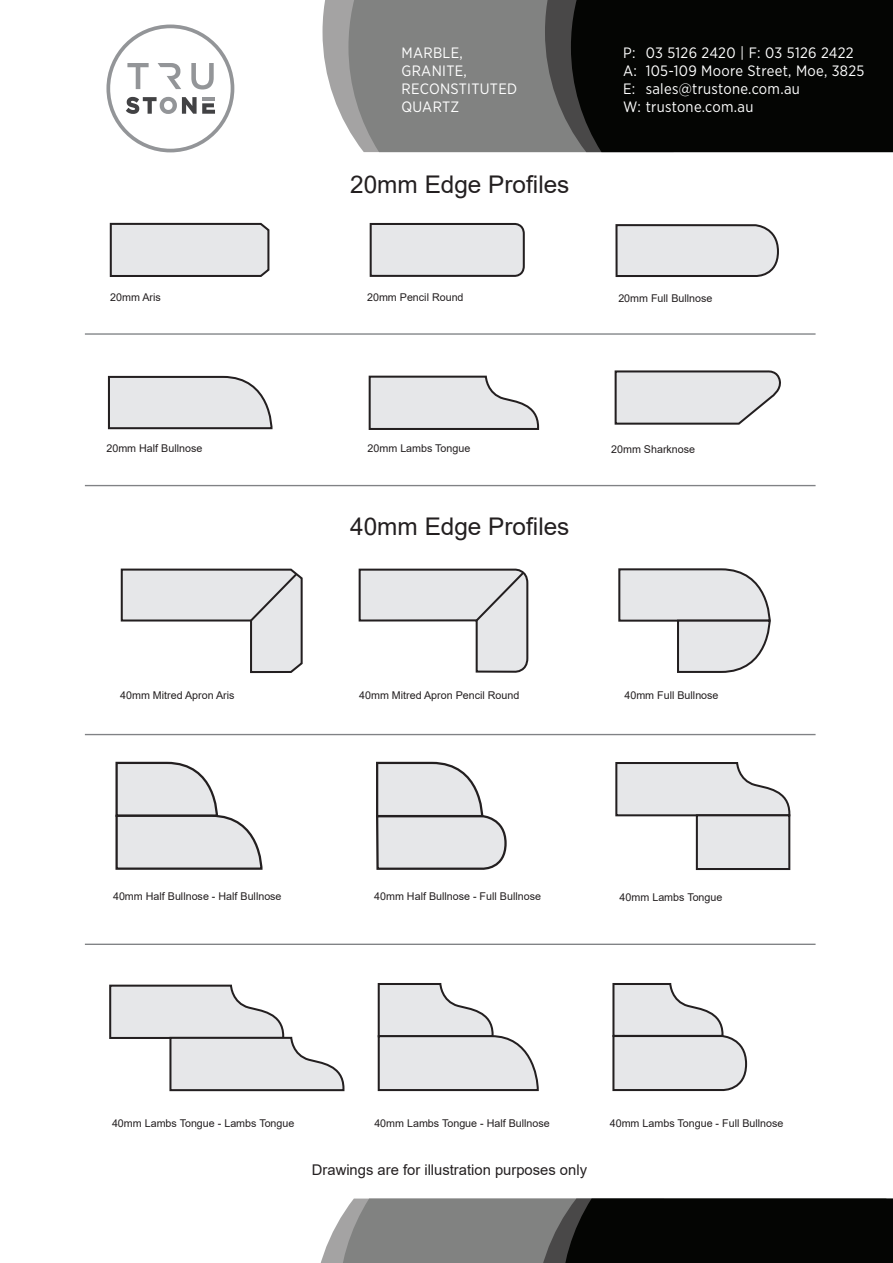
<style>
.page{position:relative;width:893px;height:1263px;background:#fff}
.page>*{position:absolute;margin:0;border:0;box-sizing:border-box;transform-origin:0 0}
.t1{font:24.3px "Arial";color:#231f20}
.t2{font:15px "Gotham Narrow";letter-spacing:.02em;color:#fff}
.t3{font:14.85px "Arial";color:#231f20}
.t4{font:10.65px "Arial";color:#231f20}
</style>
<div class="page">
<svg style="left:322px;top:0;width:26px;height:128px;fill:#a4a3a3"></svg>
<div style="left:348px;top:0;width:197px;height:152px;background:#818281"></div>
<svg style="left:106px;top:25px;width:128px;height:127px"></svg>
<svg style="left:545px;top:0;width:26px;height:152px;background:#5d5d5c"></svg>
<div style="left:571px;top:0;width:322px;height:152px;background:#040503"></div>
<svg style="left:320px;top:1198px;width:573px;height:65px;background:#3f403f"></svg>
<svg style="left:615px;top:224px;width:164px;height:53px;background:#d4d4d6"></svg>
<svg style="left:107px;top:375px;width:166px;height:55px;background:#d6d7d8"></svg>
<svg style="left:376px;top:761px;width:131px;height:109px;background:#d9d9db"></svg>
<svg style="left:115px;top:761px;width:148px;height:109px"></svg>
<svg style="left:618px;top:568px;width:153px;height:105px"></svg>
<svg style="left:368px;top:375px;width:172px;height:55px;background:#d8d8da"></svg>
<svg style="left:615px;top:762px;width:176px;height:55px;background:#dbdbdd"></svg>
<div style="left:697px;top:815px;width:92px;height:54px;background:#e6e7e9"></div>
<div style="left:696px;top:814px;width:94px;height:56px;border:2px solid #231f20"></div>
<svg style="left:377px;top:983px;width:162px;height:109px"></svg>
<hr style="left:85px;top:485px;width:731px;height:1px;background:#808285">
<hr style="left:85px;top:734px;width:731px;height:1px;background:#808285">
<hr style="left:85px;top:944px;width:731px;height:1px;background:#808285">
<hr style="left:85px;top:333px;width:731px;height:2px;background:#808285">
<svg style="left:109px;top:984px;width:236px;height:108px"></svg>
<svg style="left:109px;top:222px;width:161px;height:55px;background:#d4d4d6"></svg>
<svg style="left:369px;top:223px;width:156px;height:54px;background:#d3d4d5"></svg>
<svg style="left:614px;top:370px;width:167px;height:55px;background:#d6d7d9"></svg>
<svg style="left:612px;top:983px;width:136px;height:109px"></svg>
<svg style="left:120px;top:568px;width:183px;height:106px"></svg>
<svg style="left:358px;top:568px;width:171px;height:105px"></svg>
<p class="t4" style="left:110px;top:290px;width:52px">20mm Aris</p>
<p class="t2" style="left:401px;top:43px;width:63px">MARBLE,</p>
<p class="t2" style="left:401px;top:61px;width:67px">GRANITE,</p>
<p class="t2" style="left:401px;top:79px;width:117px">RECONSTITUTED</p>
<p class="t2" style="left:401px;top:97px;width:59px">QUARTZ</p>
<p class="t1" style="left:350px;top:168px;width:221px">20mm Edge Profiles</p>
<p class="t4" style="left:367px;top:290px;width:98px">20mm Pencil Round</p>
<p class="t2" style="left:623px;top:43px;width:232px">P: 03 5126 2420 | F: 03 5126 2422</p>
<p class="t2" style="left:623px;top:61px;width:243px">A: 105-109 Moore Street, Moe, 3825</p>
<p class="t2" style="left:623px;top:79px;width:178px">E: sales@trustone.com.au</p>
<p class="t2" style="left:623px;top:97px;width:132px">W: trustone.com.au</p>
<p class="t4" style="left:618px;top:291px;width:96px">20mm Full Bullnose</p>
<p class="t4" style="left:106px;top:441px;width:97px">20mm Half Bullnose</p>
<p class="t4" style="left:368px;top:441px;width:104px">20mm Lambs Tongue</p>
<p class="t1" style="left:350px;top:510px;width:221px">40mm Edge Profiles</p>
<p class="t4" style="left:611px;top:442px;width:85px">20mm Sharknose</p>
<p class="t4" style="left:120px;top:688px;width:116px">40mm Mitred Apron Aris</p>
<p class="t4" style="left:359px;top:688px;width:162px">40mm Mitred Apron Pencil Round</p>
<p class="t4" style="left:624px;top:688px;width:96px">40mm Full Bullnose</p>
<p class="t4" style="left:113px;top:889px;width:170px">40mm Half Bullnose - Half Bullnose</p>
<p class="t4" style="left:374px;top:889px;width:168px">40mm Half Bullnose - Full Bullnose</p>
<p class="t4" style="left:620px;top:889px;width:104px">40mm Lambs Tongue</p>
<p class="t4" style="left:112px;top:1116px;width:184px">40mm Lambs Tongue - Lambs Tongue</p>
<p class="t4" style="left:374px;top:1116px;width:177px">40mm Lambs Tongue - Half Bullnose</p>
<p class="t4" style="left:610px;top:1116px;width:175px">40mm Lambs Tongue - Full Bullnose</p>
<p class="t3" style="left:312px;top:1159px;width:277px">Drawings are for illustration purposes only</p>
</div>
